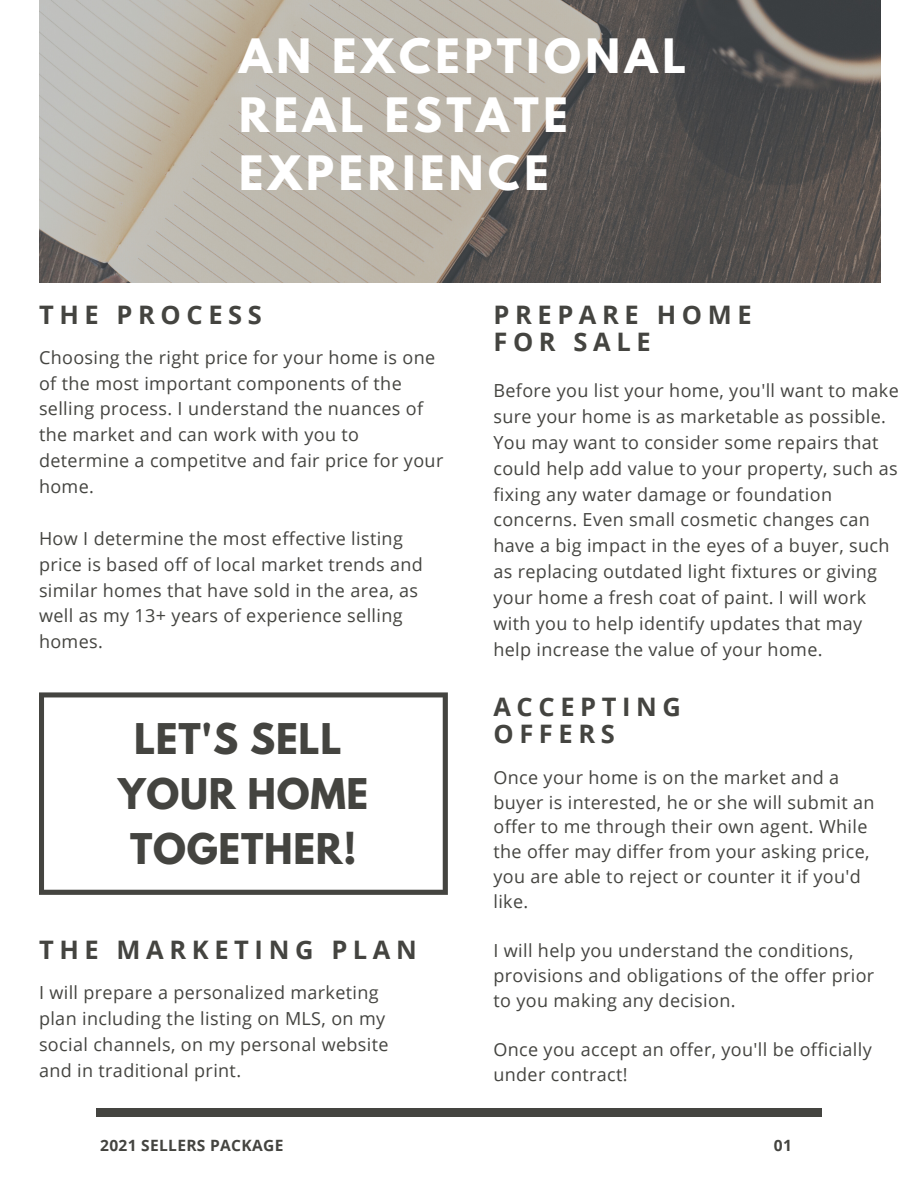
<style>
.page{position:relative;width:918px;height:1188px;background:#fff}
.page>*{position:absolute;margin:0;border:0;box-sizing:border-box;transform-origin:0 0}
.t1{font:700 42px/58.5px "League Spartan";letter-spacing:.11em;color:#fff}
.t2{font:700 37.5px/55.2px "League Spartan";letter-spacing:.02em;color:#444440;text-align:center}
.t3{font:700 25.5px "Open Sans";letter-spacing:.22em;color:#444440}
.t4{font:18px/25.8px "Open Sans";letter-spacing:.02em;color:#444440}
.t5{font:700 15.6px "Open Sans";letter-spacing:.02em;color:#444440}
</style>
<div class="page">
<img style="left:39px;top:0;width:841px;height:282px">
<div style="left:96px;top:1109px;width:725px;height:8px;background:#444440"></div>
<svg style="left:39px;top:692px;width:409px;height:203px"></svg>
<p class="t1" style="left:239px;top:33px;width:449px">AN EXCEPTIONAL</p>
<p class="t1" style="left:239px;top:91px;width:330px">REAL ESTATE<br>EXPERIENCE</p>
<p class="t3" style="left:39px;top:297px;width:224px">THE PROCESS</p>
<p class="t4" style="left:39px;top:344px;width:406px">Choosing the right price for your home is one of the most important components of the selling process. I understand the nuances of the market and can work with you to determine a competitve and fair price for your home.</p>
<p class="t4" style="left:39px;top:525px;width:385px">How I determine the most effective listing price is based off of local market trends and similar homes that have sold in the area, as well as my 13+ years of experience selling homes.</p>
<p class="t3" style="left:493px;top:297px;width:260px">PREPARE HOME</p>
<p class="t3" style="left:493px;top:324px;width:159px">FOR SALE</p>
<p class="t4" style="left:493px;top:377px;width:407px">Before you list your home, you'll want to make sure your home is as marketable as possible.<br>You may want to consider some repairs that could help add value to your property, such as fixing any water damage or foundation concerns. Even small cosmetic changes can have a big impact in the eyes of a buyer, such as replacing outdated light fixtures or giving your home a fresh coat of paint. I will work with you to help identify updates that may help increase the value of your home.</p>
<p class="t3" style="left:493px;top:689px;width:189px">ACCEPTING</p>
<p class="t2" style="left:134px;top:716px;width:209px">LET'S SELL</p>
<p class="t3" style="left:493px;top:716px;width:123px">OFFERS</p>
<p class="t2" style="left:118px;top:771px;width:252px">YOUR HOME<br>TOGETHER!</p>
<p class="t4" style="left:493px;top:764px;width:383px;line-height:24.8px">Once your home is on the market and a buyer is interested, he or she will submit an offer to me through their own agent. While the offer may differ from your asking price, you are able to reject or counter it if you'd like.</p>
<p class="t4" style="left:493px;top:938px;width:382px;line-height:24.8px">I will help you understand the conditions, provisions and obligations of the offer prior to you making any decision.</p>
<p class="t4" style="left:493px;top:1037px;width:380px;line-height:24.8px">Once you accept an offer, you'll be officially under contract!</p>
<p class="t3" style="left:39px;top:932px;width:379px">THE MARKETING PLAN</p>
<p class="t4" style="left:39px;top:979px;width:351px">I will prepare a personalized marketing plan including the listing on MLS, on my social channels, on my personal website and in traditional print.</p>
<p class="t5" style="left:100px;top:1134px;width:185px">2021 SELLERS PACKAGE</p>
<p class="t5" style="left:774px;top:1134px;width:20px">01</p>
</div>
